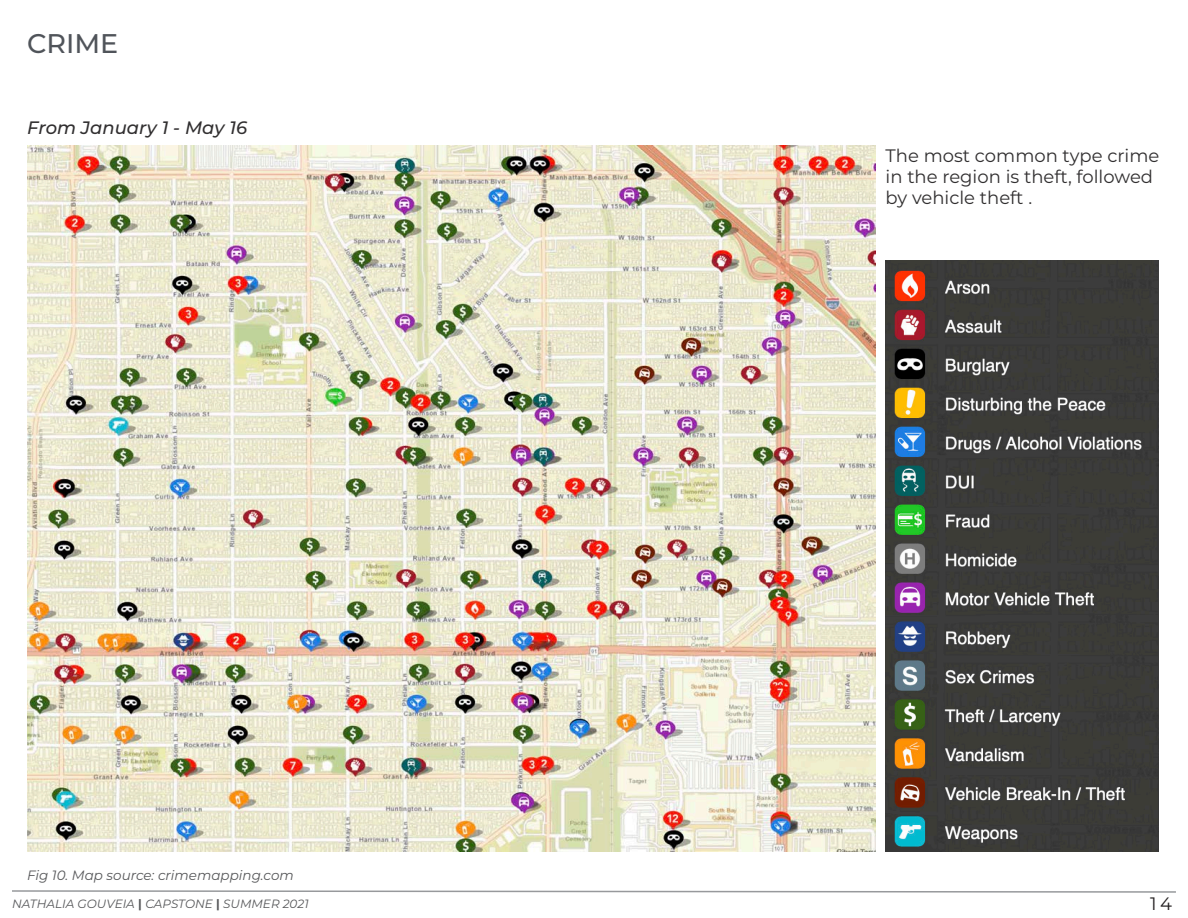
<style>
.page{position:relative;width:1188px;height:918px;background:#fff}
.page>*{position:absolute;margin:0;border:0;box-sizing:border-box;transform-origin:0 0}
.Page_title{font:500 27px "Montserrat";color:#50545a}
.Lower_case_descr__te{font:18px/21px "Montserrat";color:#312f30}
.Italic_Text_body{font:italic 500 18px "Montserrat";color:#312f30}
.t1{font:18px "Montserrat";color:#231f20}
.Figures_Legend{font:italic 13.5px "Montserrat";color:#57585a}
.t2{font:italic 12px "Montserrat";color:#57585a}
.s1{font-weight:700;font-style:normal}
</style>
<div class="page">
<svg style="left:12px;top:890px;width:1164px;height:3px"></svg>
<img style="left:27px;top:145px;width:849px;height:707px">
<img style="left:886px;top:261px;width:273px;height:591px">
<p class="Page_title" style="left:27px;top:25px;width:93px">CRIME</p>
<p class="Italic_Text_body" style="left:27px;top:115px;width:221px">From January 1 - May 16</p>
<p class="Figures_Legend" style="left:27px;top:866px;width:268px">Fig 10. Map source: crimemapping.com</p>
<p class="Lower_case_descr__te" style="left:886px;top:145px;width:275px">The most common type crime in the region is theft, followed by vehicle theft .</p>
<p class="t2" style="left:12px;top:895px;width:298px">NATHALIA GOUVEIA <span class="s1">|</span> CAPSTONE <span class="s1">|</span> SUMMER 2021</p>
<p class="t1" style="left:1150px;top:891px;width:23px">14</p>
</div>
